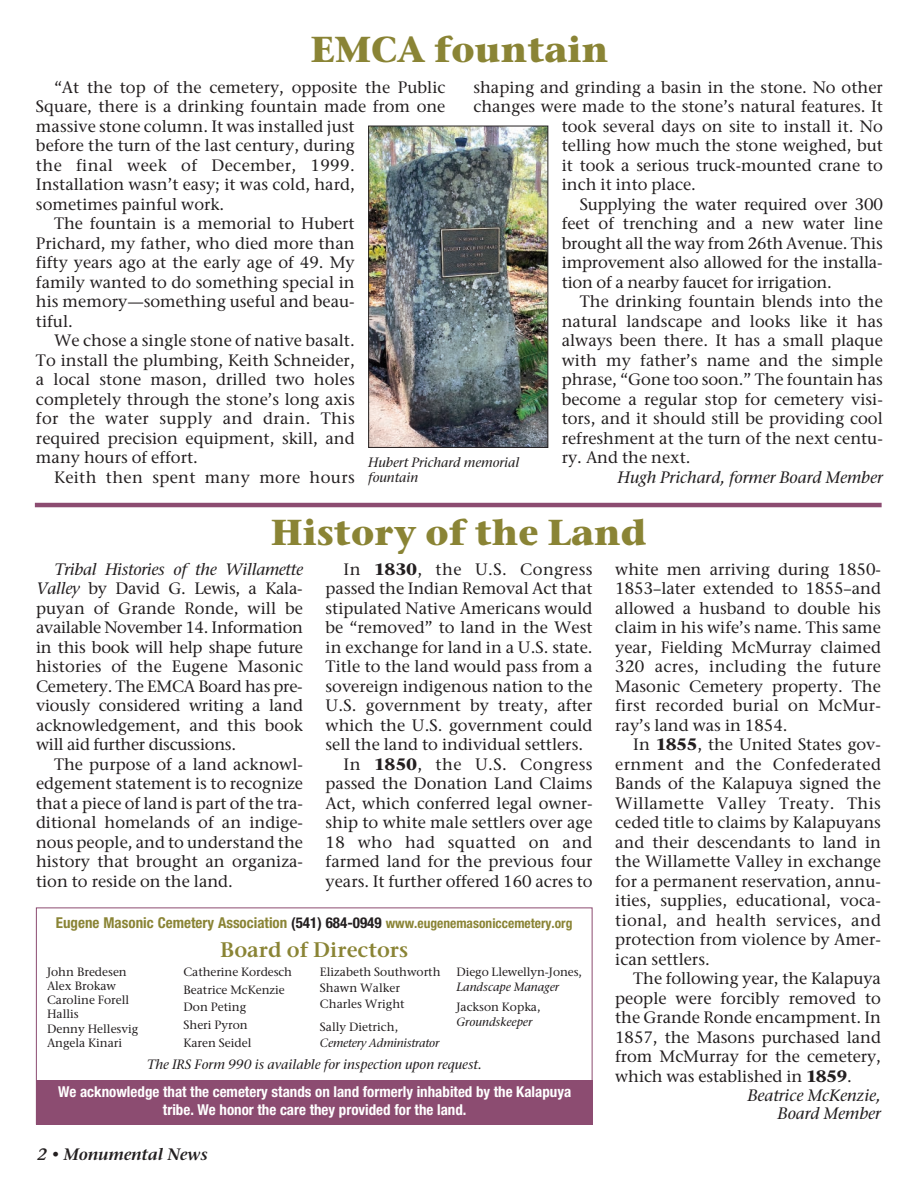
<style>
.page{position:relative;width:918px;height:1188px;background:#fff}
.page>*{position:absolute;margin:0;border:0;box-sizing:border-box;transform-origin:0 0}
.t1{font:700 36px "Stone Serif ITC Pro";color:#8a8435}
.t2{font:600 21px "Stone Serif ITC Pro";color:#8a8435}
.t3{font:500 16.5px/19.5px "Stone Serif ITC Pro";color:#231f20;text-align:justify}
.t4{font:500 16.5px "Stone Serif ITC Pro";letter-spacing:.025em;color:#231f20}
.t5{font:italic 500 16.5px "Stone Serif ITC Pro";color:#231f20}
.t6{font:500 16.5px "Stone Serif ITC Pro";letter-spacing:.02em;color:#231f20}
.t7{font:italic 600 16.5px "Stone Serif ITC Pro";color:#231f20}
.t8{font:700 condensed 15px/18px "Helvetica Neue LT Std";color:#fff;text-align:center}
.t9{font:700 condensed 15px "Helvetica Neue LT Std";color:#8a8435}
.t10{font:italic 500 13.5px/15px "Stone Serif ITC Pro";color:#231f20}
.t11{font:500 12px/14.2px "Stone Serif ITC Pro";color:#231f20}
.t12{font:italic 500 12px "Stone Serif ITC Pro";color:#231f20}
.s1{font-style:italic}
.s2{font-weight:700}
.s3{color:#231f20}
.s4{font-size:13.5px}
</style>
<div class="page">
<hr style="left:35px;top:503px;width:847px;height:4px;background:#8c4c71">
<img style="left:370px;top:128px;width:176px;height:318px">
<div style="left:368px;top:126px;width:180px;height:322px;border:1px solid #231f20"></div>
<div style="left:36px;top:1080px;width:557px;height:45px;background:#8c4c71"></div>
<h1 class="t1" style="left:311px;top:36px;width:299px">EMCA fountain</h1>
<p class="t3" style="left:54px;top:79px;width:393px">“At the top of the cemetery, opposite the Public</p>
<p class="t3" style="left:36px;top:99px;width:411px">Square, there is a drinking fountain made from one</p>
<p class="t3" style="left:36px;top:118px;width:320px">massive stone column. It was installed just</p>
<p class="t3" style="left:36px;top:138px;width:320px">before the turn of the last century, during</p>
<p class="t4" style="left:36px;top:159px;width:320px">the final week of December, 1999.</p>
<p class="t3" style="left:36px;top:177px;width:320px">Installation wasn’t easy; it was cold, hard,</p>
<p class="t3" style="left:36px;top:196px;width:190px">sometimes painful work.</p>
<p class="t3" style="left:54px;top:216px;width:302px">The fountain is a memorial to Hubert</p>
<p class="t3" style="left:36px;top:235px;width:320px">Prichard, my father, who died more than</p>
<p class="t3" style="left:36px;top:255px;width:320px">fifty years ago at the early age of 49. My</p>
<p class="t3" style="left:36px;top:274px;width:320px">family wanted to do something special in</p>
<p class="t3" style="left:36px;top:294px;width:320px">his memory—something useful and beau-</p>
<p class="t3" style="left:36px;top:313px;width:38px">tiful.</p>
<p class="t3" style="left:54px;top:333px;width:302px">We chose a single stone of native basalt.</p>
<p class="t3" style="left:36px;top:352px;width:320px">To install the plumbing, Keith Schneider,</p>
<p class="t3" style="left:36px;top:372px;width:320px">a local stone mason, drilled two holes</p>
<p class="t3" style="left:36px;top:391px;width:320px">completely through the stone’s long axis</p>
<p class="t4" style="left:36px;top:412px;width:320px">for the water supply and drain. This</p>
<p class="t3" style="left:36px;top:430px;width:320px">required precision equipment, skill, and</p>
<p class="t3" style="left:36px;top:450px;width:163px">many hours of effort.</p>
<p class="t6" style="left:54px;top:471px;width:302px">Keith then spent many more hours</p>
<p class="t3" style="left:473px;top:79px;width:411px">shaping and grinding a basin in the stone. No other</p>
<p class="t3" style="left:473px;top:98px;width:411px">changes were made to the stone’s natural features. It</p>
<p class="t3" style="left:562px;top:118px;width:323px">took several days on site to install it. No</p>
<p class="t3" style="left:562px;top:137px;width:323px">telling how much the stone weighed, but</p>
<p class="t3" style="left:562px;top:157px;width:323px">it took a serious truck-mounted crane to</p>
<p class="t3" style="left:562px;top:176px;width:136px">inch it into place.</p>
<p class="t3" style="left:580px;top:196px;width:305px">Supplying the water required over 300</p>
<p class="t3" style="left:562px;top:215px;width:323px">feet of trenching and a new water line</p>
<p class="t3" style="left:562px;top:235px;width:323px">brought all the way from 26th Avenue. This</p>
<p class="t3" style="left:562px;top:254px;width:322px">improvement also allowed for the installa-</p>
<p class="t3" style="left:562px;top:274px;width:272px">tion of a nearby faucet for irrigation.</p>
<p class="t3" style="left:580px;top:293px;width:305px">The drinking fountain blends into the</p>
<p class="t3" style="left:562px;top:313px;width:323px">natural landscape and looks like it has</p>
<p class="t3" style="left:562px;top:332px;width:323px">always been there. It has a small plaque</p>
<p class="t3" style="left:562px;top:352px;width:323px">with my father’s name and the simple</p>
<p class="t3" style="left:562px;top:371px;width:323px">phrase, “Gone too soon.” The fountain has</p>
<p class="t3" style="left:562px;top:391px;width:323px">become a regular stop for cemetery visi-</p>
<p class="t3" style="left:562px;top:410px;width:323px">tors, and it should still be providing cool</p>
<p class="t3" style="left:562px;top:430px;width:323px">refreshment at the turn of the next centu-</p>
<p class="t3" style="left:562px;top:449px;width:130px">ry. And the next.</p>
<p class="t5" style="left:618px;top:471px;width:267px">Hugh Prichard, former Board Member</p>
<p class="t10" style="left:368px;top:456px;width:153px">Hubert Prichard memorial fountain</p>
<h1 class="t1" style="left:271px;top:519px;width:377px">History of the Land</h1>
<p class="t3" style="left:36px;top:561px;width:269px;text-indent:18px"><span class="s1">Tribal Histories of the Willamette Valley</span> by David G. Lewis, a Kala&shy;puyan of Grande Ronde, will be available November 14. Information in this book will help shape future histories of the Eugene Masonic Cemetery. The EMCA Board has pre&shy;viously considered writing a land acknowledgement, and this book will aid further discussions.</p>
<p class="t3" style="left:36px;top:756px;width:269px;text-indent:18px">The purpose of a land acknowl&shy;edgement statement is to recognize that a piece of land is part of the tra&shy;ditional homelands of an indige&shy;nous people, and to understand the history that brought an organiza&shy;tion to reside on the land.</p>
<p class="t4" style="left:344px;top:562px;width:251px">In <span class="s2">1830</span>, the U.S. Congress</p>
<p class="t3" style="left:326px;top:580px;width:268px">passed the Indian Removal Act that</p>
<p class="t3" style="left:326px;top:600px;width:268px">stipulated Native Americans would</p>
<p class="t3" style="left:326px;top:619px;width:268px">be “removed” to land in the West</p>
<p class="t3" style="left:326px;top:639px;width:268px">in exchange for land in a U.S. state.</p>
<p class="t3" style="left:326px;top:658px;width:268px">Title to the land would pass from a</p>
<p class="t3" style="left:326px;top:678px;width:268px">sovereign indigenous nation to the</p>
<p class="t3" style="left:326px;top:697px;width:268px">U.S. government by treaty, after</p>
<p class="t3" style="left:326px;top:717px;width:268px">which the U.S. government could</p>
<p class="t3" style="left:326px;top:736px;width:259px">sell the land to individual settlers.</p>
<p class="t4" style="left:344px;top:757px;width:251px">In <span class="s2">1850</span>, the U.S. Congress</p>
<p class="t3" style="left:326px;top:775px;width:268px">passed the Donation Land Claims</p>
<p class="t3" style="left:326px;top:795px;width:268px">Act, which conferred legal owner-</p>
<p class="t3" style="left:326px;top:814px;width:268px">ship to white male settlers over age</p>
<p class="t4" style="left:326px;top:836px;width:269px">18 who had squatted on and</p>
<p class="t3" style="left:326px;top:853px;width:269px">farmed land for the previous four</p>
<p class="t3" style="left:326px;top:873px;width:268px">years. It further offered 160 acres to</p>
<p class="t9" style="left:56px;top:917px;width:518px">Eugene Masonic Cemetery Association <span class="s3">(541) 684-0949</span> <span class="s4">www.eugenemasoniccemetery.org</span></p>
<p class="t2" style="left:220px;top:941px;width:189px">Board of Directors</p>
<p class="t11" style="left:47px;top:966px;width:93px">John Bredesen<br>Alex Brokaw<br>Caroline Forell<br>Hallis<br>Denny Hellesvig<br>Angela Kinari</p>
<p class="t11" style="left:183px;top:964px;width:110px;line-height:17.9px">Catherine Kordesch<br>Beatrice McKenzie<br>Don Peting<br>Sheri Pyron<br>Karen Seidel</p>
<p class="t11" style="left:320px;top:965px;width:122px;line-height:16.4px">Elizabeth Southworth<br>Shawn Walker<br>Charles Wright</p>
<p class="t11" style="left:456px;top:966px;width:127px">Diego Llewellyn-Jones,</p>
<p class="t12" style="left:456px;top:982px;width:104px">Landscape Manager</p>
<p class="t11" style="left:456px;top:1001px;width:86px">Jackson Kopka,</p>
<p class="t12" style="left:456px;top:1017px;width:77px">Groundskeeper</p>
<p class="t10" style="left:147px;top:1058px;width:337px">The IRS Form 990 is available for inspection upon request.</p>
<p class="t8" style="left:58px;top:1084px;width:515px">We acknowledge that the cemetery stands on land formerly inhabited by the Kalapuya tribe. We honor the care they provided for the land.</p>
<p class="t11" style="left:320px;top:1021px;width:80px">Sally Dietrich,</p>
<p class="t12" style="left:320px;top:1038px;width:121px">Cemetery Administrator</p>
<p class="t7" style="left:38px;top:1148px;width:172px">2 • Monumental News</p>
<p class="t3" style="left:615px;top:561px;width:267px">white men arriving during 1850- 1853–later extended to 1855–and allowed a husband to double his claim in his wife’s name. This same year, Fielding McMurray claimed 320 acres, including the future Masonic Cemetery property. The first recorded burial on McMur&shy;ray’s land was in 1854.</p>
<p class="t3" style="left:615px;top:736px;width:267px;text-indent:18px">In <span class="s2">1855</span>, the United States gov&shy;ernment and the Confederated Bands of the Kalapuya signed the Willamette Valley Treaty. This ceded title to claims by Kalapuyans and their descendants to land in the Willamette Valley in exchange for a permanent reservation, annu&shy;ities, supplies, educational, voca&shy;tional, and health services, and protection from violence by Amer&shy;ican settlers.</p>
<p class="t3" style="left:633px;top:970px;width:249px">The following year, the Kalapuya</p>
<p class="t3" style="left:615px;top:990px;width:267px">people were forcibly removed to</p>
<p class="t3" style="left:615px;top:1009px;width:267px">the Grande Ronde encampment. In</p>
<p class="t3" style="left:615px;top:1029px;width:267px">1857, the Masons purchased land</p>
<p class="t3" style="left:615px;top:1048px;width:267px">from McMurray for the cemetery,</p>
<p class="t3" style="left:615px;top:1068px;width:238px">which was established in <span class="s2">1859</span>.</p>
<p class="t5" style="left:747px;top:1089px;width:135px">Beatrice McKenzie,</p>
<p class="t5" style="left:778px;top:1107px;width:105px">Board Member</p>
</div>
